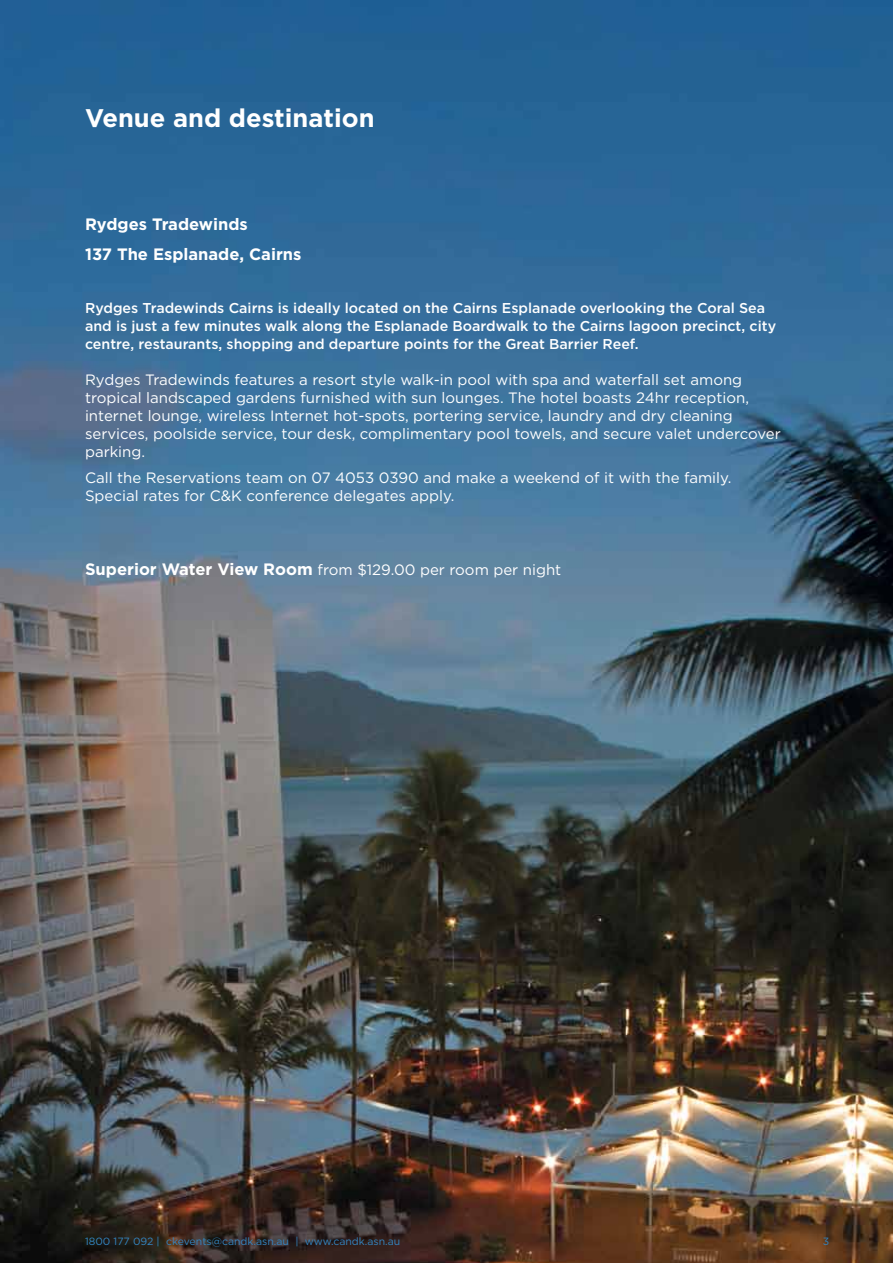
<style>
.page{position:relative;width:893px;height:1263px;background:#fff}
.page>*{position:absolute;margin:0;border:0;box-sizing:border-box;transform-origin:0 0}
.t1{font:700 25.5px "Gotham";color:#fff}
.t2{font:700 16.5px/29.5px "Gotham";color:#fff}
.t3{font:15px/18px "Gotham";color:#fff}
.t4{font:500 14.25px/18px "Gotham";color:#fff}
.t5{font:10.5px "Gotham";color:#3385c1}
.s1{font-weight:700;font-size:16.5px}
</style>
<div class="page">
<img style="left:0;top:0;width:893px;height:1263px">
<h1 class="t1" style="left:85px;top:101px;width:291px">Venue and destination</h1>
<p class="t2" style="left:85px;top:209px;width:218px">Rydges Tradewinds<br>137 The Esplanade, Cairns</p>
<p class="t4" style="left:85px;top:298px;width:693px">Rydges Tradewinds Cairns is ideally located on the Cairns Esplanade overlooking the Coral Sea and is just a few minutes walk along the Esplanade Boardwalk to the Cairns lagoon precinct, city centre, restaurants, shopping and departure points for the Great Barrier Reef.</p>
<p class="t3" style="left:85px;top:370px;width:697px">Rydges Tradewinds features a resort style walk-in pool with spa and waterfall set among tropical landscaped gardens furnished with sun lounges. The hotel boasts 24hr reception, internet lounge, wireless Internet hot-spots, portering service, laundry and dry cleaning services, poolside service, tour desk, complimentary pool towels, and secure valet undercover parking.</p>
<p class="t3" style="left:85px;top:468px;width:648px">Call the Reservations team on 07 4053 0390 and make a weekend of it with the family.<br>Special rates for C&amp;K conference delegates apply.</p>
<p class="t3" style="left:85px;top:560px;width:478px"><span class="s1">Superior Water View Room</span> from $129.00 per room per night</p>
<p class="t5" style="left:85px;top:1234px;width:317px">1800 177 092 | ckevents@candk.asn.au | www.candk.asn.au</p>
<p class="t5" style="left:823px;top:1234px;width:8px">3</p>
</div>
